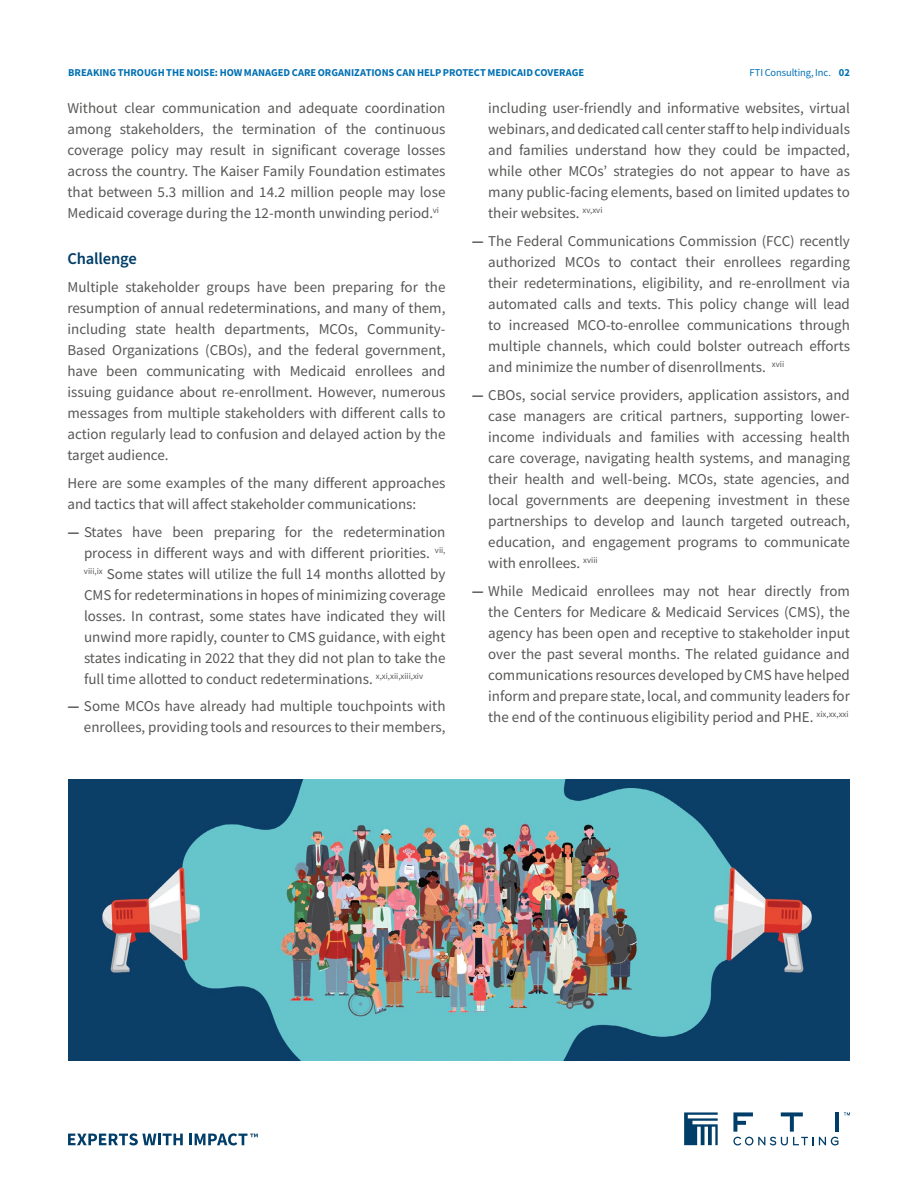
<style>
.page{position:relative;width:918px;height:1188px;background:#fff}
.page>*{position:absolute;margin:0;border:0;box-sizing:border-box;transform-origin:0 0}
.t1{font:600 16.5px "Source Sans Pro";letter-spacing:-.01em;color:#003e69}
.t2{font:15px/21px "Source Sans Pro";color:#575756;text-align:justify}
.t3{font:700 10.5px "Source Sans Pro";letter-spacing:-.005em;color:#0070b3}
.t4{font:10.5px "Source Sans Variable";letter-spacing:-.01em;color:#0070b3}
.s1{font-family:"Source Sans Pro";font-weight:700}
.s2{font-weight:700}
</style>
<div class="page">
<svg style="left:68px;top:1133px;width:115px;height:12px"></svg>
<svg style="left:189px;top:1133px;width:69px;height:12px"></svg>
<svg style="left:684px;top:1112px;width:34px;height:33px"></svg>
<svg style="left:844px;top:1112px;width:6px;height:3px"></svg>
<hr style="left:835px;top:1112px;width:4px;height:20px;background:#003e69">
<svg style="left:733px;top:1112px;width:105px;height:33px"></svg>
<img style="left:68px;top:780px;width:781px;height:281px">
<p class="t3" style="left:68px;top:65px;width:518px">BREAKING THROUGH THE NOISE: HOW MANAGED CARE ORGANIZATIONS CAN HELP PROTECT MEDICAID COVERAGE</p>
<p class="t4" style="left:750px;top:66px;width:102px">FTI Consulting, Inc. <span class="s1">02</span></p>
<p class="t2" style="left:68px;top:98px;width:380px">Without clear communication and adequate coordination among stakeholders, the termination of the continuous coverage policy may result in significant coverage losses across the country. The Kaiser Family Foundation estimates that between 5.3 million and 14.2 million people may lose Medicaid coverage during the 12-month unwinding period.<sup>vi</sup></p>
<p class="t1" style="left:68px;top:248px;width:71px">Challenge</p>
<p class="t2" style="left:68px;top:277px;width:380px">Multiple stakeholder groups have been preparing for the resumption of annual redeterminations, and many of them, including state health departments, MCOs, Community-Based Organizations (CBOs), and the federal government, have been communicating with Medicaid enrollees and issuing guidance about re-enrollment. However, numerous messages from multiple stakeholders with different calls to action regularly lead to confusion and delayed action by the target audience.</p>
<p class="t2" style="left:68px;top:472px;width:379px">Here are some examples of the many different approaches and tactics that will affect stakeholder communications:</p>
<p class="t2" style="left:84px;top:521px;width:363px;text-indent:-16px"><span class="s2">—</span> States have been preparing for the redetermination process in different ways and with different priorities. <sup>vii, viii,ix</sup> Some states will utilize the full 14 months allotted by CMS for redeterminations in hopes of minimizing coverage losses. In contrast, some states have indicated they will unwind more rapidly, counter to CMS guidance, with eight states indicating in 2022 that they did not plan to take the full time allotted to conduct redeterminations. <sup>x,xi,xii,xiii,xiv</sup></p>
<p class="t2" style="left:67px;top:696px;width:380px;text-align:right"><span class="s2">—</span> Some MCOs have already had multiple touchpoints with enrollees, providing tools and resources to their members,</p>
<p class="t2" style="left:488px;top:98px;width:363px">including user-friendly and informative websites, virtual webinars, and dedicated call center staff to help individuals and families understand how they could be impacted, while other MCOs’ strategies do not appear to have as many public-facing elements, based on limited updates to their websites. <sup>xv,xvi</sup></p>
<p class="t2" style="left:488px;top:230px;width:363px;text-indent:-16px"><span class="s2">—</span> The Federal Communications Commission (FCC) recently authorized MCOs to contact their enrollees regarding their redeterminations, eligibility, and re-enrollment via automated calls and texts. This policy change will lead to increased MCO-to-enrollee communications through multiple channels, which could bolster outreach efforts and minimize the number of disenrollments. <sup>xvii</sup></p>
<p class="t2" style="left:488px;top:384px;width:363px;text-indent:-16px"><span class="s2">—</span> CBOs, social service providers, application assistors, and case managers are critical partners, supporting lower&shy;income individuals and families with accessing health care coverage, navigating health systems, and managing their health and well-being. MCOs, state agencies, and local governments are deepening investment in these partnerships to develop and launch targeted outreach, education, and engagement programs to communicate with enrollees. <sup>xviii</sup></p>
<p class="t2" style="left:488px;top:580px;width:363px;text-indent:-16px"><span class="s2">—</span> While Medicaid enrollees may not hear directly from the Centers for Medicare &amp; Medicaid Services (CMS), the agency has been open and receptive to stakeholder input over the past several months. The related guidance and communications resources developed by CMS have helped inform and prepare state, local, and community leaders for the end of the continuous eligibility period and PHE. <sup>xix,xx,xxi</sup></p>
</div>
